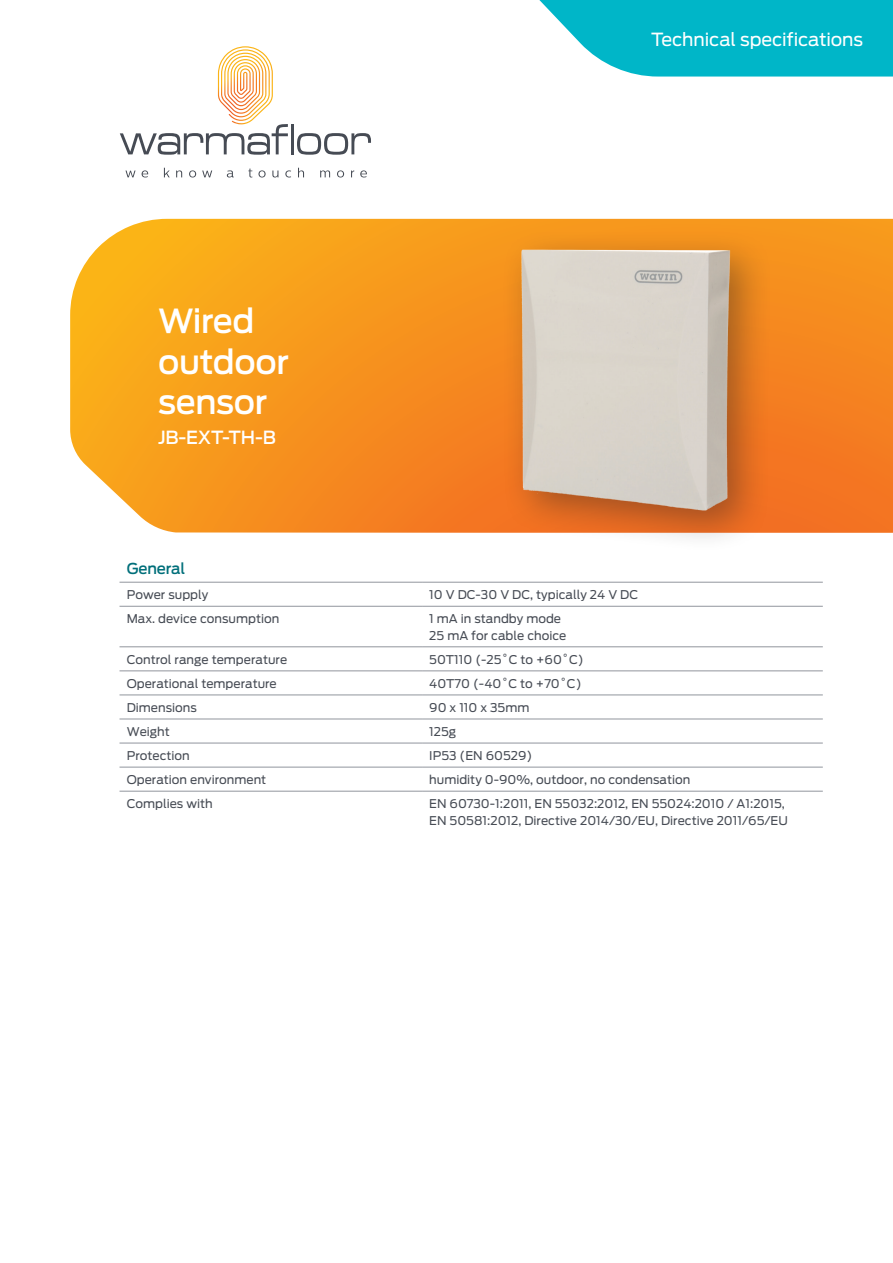
<style>
.page{position:relative;width:893px;height:1263px;background:#fff}
.page>*{position:absolute;margin:0;border:0;box-sizing:border-box;transform-origin:0 0}
.WARMA_Heading_1{font:500 33px/40.5px "Antenna";letter-spacing:-.01em;color:#fff}
.t1{font:18px "Antenna";letter-spacing:-.005em;color:#fff}
.WARMA_Heading_1-2{font:500 18px "Antenna";letter-spacing:-.01em;color:#fff}
.WARMA_Heading_1-3{font:500 15px "Antenna";letter-spacing:-.01em;color:#006f7a}
.Normaal{font:12px/16.5px "Antenna";color:#464b54}
</style>
<div class="page">
<svg style="left:120px;top:48px;width:168px;height:107px"></svg>
<hr style="left:291px;top:124px;width:3px;height:30px;background:#464b54">
<svg style="left:297px;top:133px;width:74px;height:22px"></svg>
<svg style="left:125px;top:171px;width:11px;height:6px"></svg>
<svg style="left:142px;top:170px;width:6px;height:7px"></svg>
<svg style="left:164px;top:168px;width:6px;height:9px"></svg>
<svg style="left:176px;top:170px;width:6px;height:7px"></svg>
<svg style="left:189px;top:170px;width:7px;height:7px"></svg>
<svg style="left:202px;top:171px;width:10px;height:6px"></svg>
<svg style="left:227px;top:170px;width:7px;height:7px"></svg>
<svg style="left:248px;top:169px;width:4px;height:8px"></svg>
<svg style="left:258px;top:170px;width:8px;height:7px"></svg>
<svg style="left:272px;top:171px;width:6px;height:6px"></svg>
<svg style="left:285px;top:170px;width:6px;height:7px"></svg>
<svg style="left:298px;top:168px;width:6px;height:9px"></svg>
<svg style="left:320px;top:170px;width:10px;height:7px"></svg>
<svg style="left:337px;top:170px;width:7px;height:7px"></svg>
<svg style="left:351px;top:170px;width:3px;height:7px"></svg>
<svg style="left:360px;top:170px;width:7px;height:7px"></svg>
<svg style="left:70px;top:219px;width:823px;height:314px;background:#f79926"></svg>
<svg style="left:539px;top:0;width:354px;height:77px;background:#20bfce"></svg>
<img style="left:471px;top:218px;width:308px;height:320px">
<hr style="left:120px;top:582px;width:302px;height:1px;background:#91959d">
<hr style="left:422px;top:582px;width:401px;height:1px;background:#91959d">
<hr style="left:120px;top:606px;width:302px;height:1px;background:#91959d">
<hr style="left:422px;top:606px;width:401px;height:1px;background:#91959d">
<hr style="left:120px;top:646px;width:302px;height:1px;background:#91959d">
<hr style="left:422px;top:646px;width:401px;height:1px;background:#91959d">
<hr style="left:120px;top:671px;width:302px;height:1px;background:#91959d">
<hr style="left:422px;top:671px;width:401px;height:1px;background:#91959d">
<hr style="left:120px;top:695px;width:302px;height:1px;background:#91959d">
<hr style="left:422px;top:695px;width:401px;height:1px;background:#91959d">
<hr style="left:120px;top:719px;width:302px;height:1px;background:#91959d">
<hr style="left:422px;top:719px;width:401px;height:1px;background:#91959d">
<hr style="left:120px;top:743px;width:302px;height:1px;background:#91959d">
<hr style="left:422px;top:743px;width:401px;height:1px;background:#91959d">
<hr style="left:120px;top:767px;width:302px;height:1px;background:#91959d">
<hr style="left:422px;top:767px;width:401px;height:1px;background:#91959d">
<hr style="left:120px;top:791px;width:302px;height:1px;background:#91959d">
<hr style="left:422px;top:791px;width:401px;height:1px;background:#91959d">
<p class="WARMA_Heading_1" style="left:158px;top:301px;width:132px">Wired outdoor sensor</p>
<p class="WARMA_Heading_1-2" style="left:158px;top:427px;width:119px">JB-EXT-TH-B</p>
<p class="t1" style="left:651px;top:29px;width:214px">Technical specifications</p>
<p class="WARMA_Heading_1-3" style="left:127px;top:559px;width:60px">General</p>
<p class="Normaal" style="left:127px;top:586px;width:83px">Power supply</p>
<p class="Normaal" style="left:429px;top:586px;width:210px">10 V DC-30 V DC, typically 24 V DC</p>
<p class="Normaal" style="left:127px;top:610px;width:154px">Max. device consumption</p>
<p class="Normaal" style="left:429px;top:610px;width:139px">1 mA in standby mode<br>25 mA for cable choice</p>
<p class="Normaal" style="left:127px;top:651px;width:162px">Control range temperature</p>
<p class="Normaal" style="left:429px;top:651px;width:156px">50T110 (-25˚C to +60˚C)</p>
<p class="Normaal" style="left:127px;top:675px;width:152px">Operational temperature</p>
<p class="Normaal" style="left:429px;top:675px;width:154px">40T70 (-40˚C to +70˚C)</p>
<p class="Normaal" style="left:127px;top:699px;width:72px">Dimensions</p>
<p class="Normaal" style="left:429px;top:699px;width:102px">90 x 110 x 35mm</p>
<p class="Normaal" style="left:127px;top:723px;width:45px">Weight</p>
<p class="Normaal" style="left:429px;top:723px;width:28px">125g</p>
<p class="Normaal" style="left:127px;top:747px;width:65px">Protection</p>
<p class="Normaal" style="left:429px;top:747px;width:105px">IP53 (EN 60529)</p>
<p class="Normaal" style="left:127px;top:771px;width:141px">Operation environment</p>
<p class="Normaal" style="left:429px;top:771px;width:263px">humidity 0-90%, outdoor, no condensation</p>
<p class="Normaal" style="left:127px;top:795px;width:87px">Complies with</p>
<p class="Normaal" style="left:429px;top:795px;width:360px">EN 60730-1:2011, EN 55032:2012, EN 55024:2010 / A1:2015,<br>EN 50581:2012, Directive 2014/30/EU, Directive 2011/65/EU</p>
</div>
